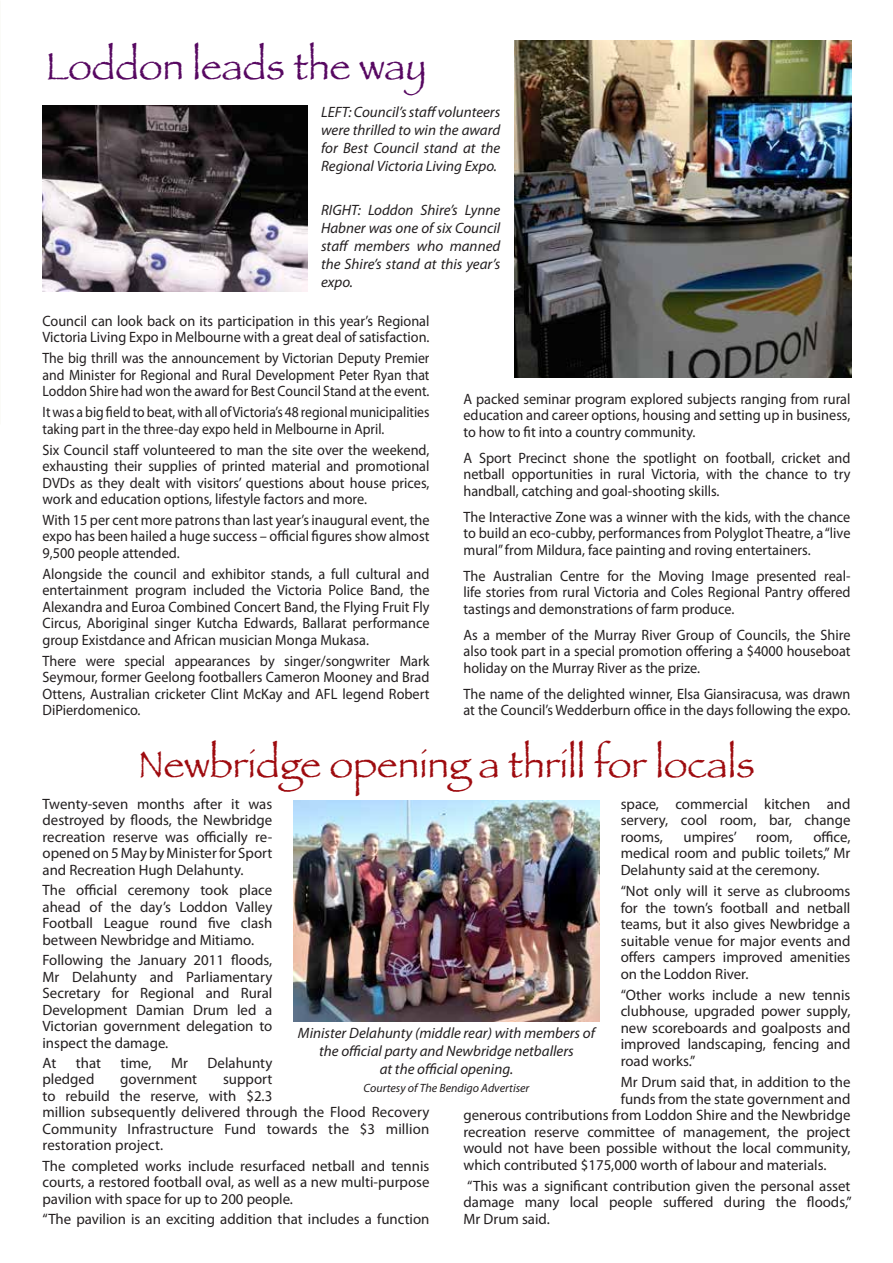
<style>
.page{position:relative;width:893px;height:1263px;background:#fff}
.page>*{position:absolute;margin:0;border:0;box-sizing:border-box;transform-origin:0 0}
.t1{font:39px "Papyrus";color:#9e0b0f}
.t2{font:39px "Papyrus";color:#570861}
.t3{font:15px/16.5px "Myriad Pro";color:#231f20;text-align:justify;scale:.95 1}
.t4{font:15px/16.5px "Myriad Pro";color:#231f20;text-align:justify}
.t5{font:italic 15px/18px "Myriad Pro";color:#231f20;text-align:justify}
.t6{font:15px/16.5px "Myriad Pro";color:#231f20;text-align:justify;scale:.92 1}
.t7{font:15px/16.5px "Myriad Pro";color:#231f20;scale:.91 1}
.t8{font:italic 12px "Myriad Pro";color:#231f20}
</style>
<div class="page">
<img style="left:43px;top:106px;width:265px;height:186px">
<img style="left:514px;top:40px;width:337px;height:337px">
<img style="left:294px;top:801px;width:305px;height:220px">
<h1 class="t2" style="left:46px;top:43px;width:382px">Loddon leads the way</h1>
<p class="t5" style="left:321px;top:103px;width:181px">LEFT: Council’s staff volunteers were thrilled to win the award for Best Council stand at the Regional Victoria Living Expo.</p>
<p class="t5" style="left:321px;top:202px;width:181px">RIGHT: Loddon Shire’s Lynne Habner was one of six Council staff members who manned the Shire’s stand at this year’s expo.</p>
<p class="t3" style="left:43px;top:312px;width:409px">Council can look back on its participation in this year’s Regional<br>Victoria Living Expo in Melbourne with a great deal of satisfaction.</p>
<p class="t6" style="left:43px;top:350px;width:422px">The big thrill was the announcement by Victorian Deputy Premier and Minister for Regional and Rural Development Peter Ryan that Loddon Shire had won the award for Best Council Stand at the event.</p>
<p class="t7" style="left:43px;top:404px;width:427px">It was a big field to beat, with all of Victoria’s 48 regional municipalities taking part in the three-day expo held in Melbourne in April.</p>
<p class="t3" style="left:43px;top:441px;width:409px">Six Council staff volunteered to man the site over the weekend, exhausting their supplies of printed material and promotional DVDs as they dealt with visitors’ questions about house prices, work and education options, lifestyle factors and more.</p>
<p class="t3" style="left:43px;top:511px;width:409px">With 15 per cent more patrons than last year’s inaugural event, the expo has been hailed a huge success – official figures show almost 9,500 people attended.</p>
<p class="t3" style="left:43px;top:565px;width:409px">Alongside the council and exhibitor stands, a full cultural and entertainment program included the Victoria Police Band, the Alexandra and Euroa Combined Concert Band, the Flying Fruit Fly Circus, Aboriginal singer Kutcha Edwards, Ballarat performance group Existdance and African musician Monga Mukasa.</p>
<p class="t3" style="left:43px;top:652px;width:409px">There were special appearances by singer/songwriter Mark Seymour, former Geelong footballers Cameron Mooney and Brad Ottens, Australian cricketer Clint McKay and AFL legend Robert DiPierdomenico.</p>
<p class="t3" style="left:463px;top:390px;width:409px">A packed seminar program explored subjects ranging from rural education and career options, housing and setting up in business, to how to fit into a country community.</p>
<p class="t3" style="left:463px;top:449px;width:409px">A Sport Precinct shone the spotlight on football, cricket and netball opportunities in rural Victoria, with the chance to try handball, catching and goal-shooting skills.</p>
<p class="t3" style="left:463px;top:508px;width:409px">The Interactive Zone was a winner with the kids, with the chance to build an eco-cubby, performances from Polyglot Theatre, a “live mural” from Mildura, face painting and roving entertainers.</p>
<p class="t3" style="left:463px;top:567px;width:409px">The Australian Centre for the Moving Image presented real&shy;life stories from rural Victoria and Coles Regional Pantry offered tastings and demonstrations of farm produce.</p>
<p class="t3" style="left:463px;top:626px;width:409px">As a member of the Murray River Group of Councils, the Shire also took part in a special promotion offering a $4000 houseboat holiday on the Murray River as the prize.</p>
<p class="t3" style="left:463px;top:685px;width:409px">The name of the delighted winner, Elsa Giansiracusa, was drawn at the Council’s Wedderburn office in the days following the expo.</p>
<h1 class="t1" style="left:138px;top:740px;width:618px">Newbridge opening a thrill for locals</h1>
<p class="t4" style="left:43px;top:795px;width:231px">Twenty-seven months after it was destroyed by floods, the Newbridge recreation reserve was officially re&shy;opened on 5 May by Minister for Sport and Recreation Hugh Delahunty.</p>
<p class="t4" style="left:43px;top:882px;width:231px">The official ceremony took place ahead of the day’s Loddon Valley Football League round five clash between Newbridge and Mitiamo.</p>
<p class="t4" style="left:43px;top:951px;width:231px">Following the January 2011 floods, Mr Delahunty and Parliamentary Secretary for Regional and Rural Development Damian Drum led a Victorian government delegation to inspect the damage.</p>
<p class="t4" style="left:43px;top:1054px;width:15px">At</p>
<p class="t4" style="left:76px;top:1054px;width:27px">that</p>
<p class="t4" style="left:121px;top:1054px;width:33px">time,</p>
<p class="t4" style="left:171px;top:1054px;width:18px">Mr</p>
<p class="t4" style="left:208px;top:1054px;width:66px">Delahunty</p>
<p class="t4" style="left:43px;top:1071px;width:53px">pledged</p>
<p class="t4" style="left:120px;top:1071px;width:78px">government</p>
<p class="t4" style="left:621px;top:795px;width:231px">space, commercial kitchen and servery, cool room, bar, change rooms,</p>
<p class="t4" style="left:621px;top:828px;width:231px;text-indent:193px">office, medical room and public toilets,” Mr Delahunty said at the ceremony.</p>
<p class="t4" style="left:621px;top:883px;width:231px">“Not only will it serve as clubrooms for the town’s football and netball teams, but it also gives Newbridge a suitable venue for major events and offers campers improved amenities on the Loddon River.</p>
<p class="t4" style="left:621px;top:986px;width:231px">“Other works include a new tennis clubhouse, upgraded power supply, new scoreboards and goalposts and improved landscaping, fencing and road works.”</p>
<p class="t4" style="left:621px;top:1074px;width:231px">Mr Drum said that, in addition to the</p>
<p class="t4" style="left:621px;top:1090px;width:231px">funds from the state government and</p>
<p class="t4" style="left:463px;top:1107px;width:388px">generous contributions from Loddon Shire and the Newbridge</p>
<p class="t4" style="left:463px;top:1123px;width:388px">recreation reserve committee of management, the project</p>
<p class="t4" style="left:463px;top:1140px;width:388px">would not have been possible without the local community,</p>
<p class="t4" style="left:463px;top:1156px;width:364px">which contributed $175,000 worth of labour and materials.</p>
<p class="t4" style="left:463px;top:1177px;width:390px">“This was a significant contribution given the personal asset damage many local people suffered during the floods,” Mr Drum said.</p>
<p class="t4" style="left:683px;top:828px;width:55px">umpires’</p>
<p class="t4" style="left:756px;top:828px;width:38px">room,</p>
<p class="t5" style="left:298px;top:1024px;width:299px;text-align:center">Minister Delahunty (middle rear) with members of the official party and Newbridge netballers<br>at the official opening.</p>
<p class="t8" style="left:363px;top:1081px;width:167px">Courtesy of The Bendigo Advertiser</p>
<p class="t4" style="left:43px;top:1071px;width:388px;text-align:left;text-indent:181px">support<br>to rebuild the reserve, with $2.3<br>million subsequently delivered through the Flood Recovery Community Infrastructure Fund towards the $3 million restoration project.</p>
<p class="t4" style="left:43px;top:1157px;width:388px">The completed works include resurfaced netball and tennis courts, a restored football oval, as well as a new multi-purpose pavilion with space for up to 200 people.</p>
<p class="t4" style="left:43px;top:1210px;width:388px">“The pavilion is an exciting addition that includes a function</p>
</div>
